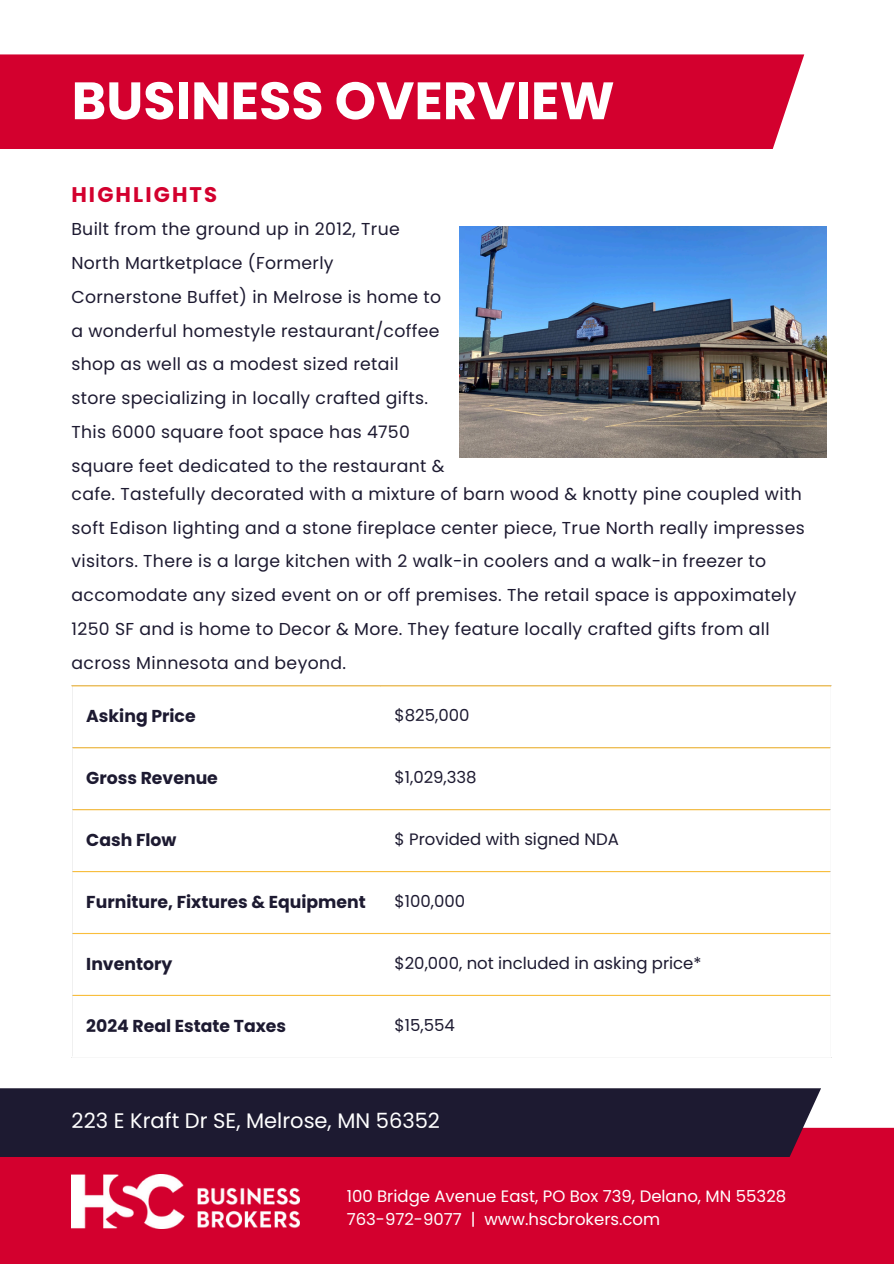
<style>
.page{position:relative;width:894px;height:1264px;background:#fff}
.page>*{position:absolute;margin:0;border:0;box-sizing:border-box;transform-origin:0 0}
.t1{font:700 52.5px "Poppins";color:#fff}
.t2{font:700 21.15px "Poppins";letter-spacing:.1em;color:#d3002e}
.t3{font:21px "Poppins";color:#fff}
.t4{font:17.25px/33.8px "Poppins";letter-spacing:.02em;color:#1d1a31}
.t5{font:700 17.25px "Poppins";color:#1d1a31}
.t6{font:16.5px "Poppins";color:#1d1a31}
.t7{font:16.5px/22.8px "Poppins";color:#fff}
</style>
<div class="page">
<div style="left:0;top:54px;width:804px;height:95px;background:#d3002e"></div>
<div style="left:0;top:1127px;width:893px;height:136px;background:#d3002e"></div>
<div style="left:0;top:1088px;width:820px;height:69px;background:#1d1a31"></div>
<img style="left:72px;top:1174px;width:227px;height:54px">
<img style="left:459px;top:227px;width:367px;height:230px">
<hr style="left:72px;top:685px;width:759px;height:1px;background:#fabe3c">
<hr style="left:73px;top:747px;width:756px;height:1px;background:#fabe3c">
<hr style="left:73px;top:809px;width:756px;height:1px;background:#fabe3c">
<hr style="left:73px;top:871px;width:756px;height:1px;background:#fabe3c">
<hr style="left:73px;top:932px;width:756px;height:2px;background:#fabe3c">
<hr style="left:73px;top:994px;width:756px;height:1px;background:#fabe3c">
<p class="t1" style="left:72px;top:64px;width:544px">BUSINESS OVERVIEW</p>
<p class="t2" style="left:71px;top:180px;width:147px">HIGHLIGHTS</p>
<p class="t4" style="left:71px;top:212px;width:371px">Built from the ground up in 2012, True North Martketplace (Formerly Cornerstone Buffet) in Melrose is home to a wonderful homestyle restaurant/coffee shop as well as a modest sized retail store specializing in locally crafted gifts.</p>
<p class="t4" style="left:71px;top:415px;width:374px">This 6000 square foot space has 4750 square feet dedicated to the restaurant &amp;</p>
<p class="t4" style="left:72px;top:477px;width:734px">cafe. Tastefully decorated with a mixture of barn wood &amp; knotty pine coupled with soft Edison lighting and a stone fireplace center piece, True North really impresses visitors. There is a large kitchen with 2 walk-in coolers and a walk-in freezer to accomodate any sized event on or off premises. The retail space is appoximately 1250 SF and is home to Decor &amp; More. They feature locally crafted gifts from all across Minnesota and beyond.</p>
<p class="t5" style="left:86px;top:704px;width:111px">Asking Price</p>
<p class="t6" style="left:394px;top:704px;width:76px">$825,000</p>
<p class="t5" style="left:86px;top:766px;width:133px">Gross Revenue</p>
<p class="t6" style="left:394px;top:766px;width:84px">$1,029,338</p>
<p class="t5" style="left:86px;top:828px;width:92px">Cash Flow</p>
<p class="t6" style="left:394px;top:827px;width:226px">$ Provided with signed NDA</p>
<p class="t5" style="left:86px;top:890px;width:281px">Furniture, Fixtures &amp; Equipment</p>
<p class="t6" style="left:394px;top:889px;width:72px">$100,000</p>
<p class="t5" style="left:86px;top:951px;width:88px">Inventory</p>
<h3 class="t6" style="left:394px;top:951px;width:308px">$20,000, not included in asking price*</h3>
<p class="t5" style="left:86px;top:1013px;width:201px">2024 Real Estate Taxes</p>
<p class="t6" style="left:394px;top:1013px;width:62px">$15,554</p>
<p class="t3" style="left:72px;top:1105px;width:370px">223 E Kraft Dr SE, Melrose, MN 56352</p>
<p class="t7" style="left:346px;top:1184px;width:441px">100 Bridge Avenue East, PO Box 739, Delano, MN 55328<br>763-972-9077 | www.hscbrokers.com</p>
</div>
